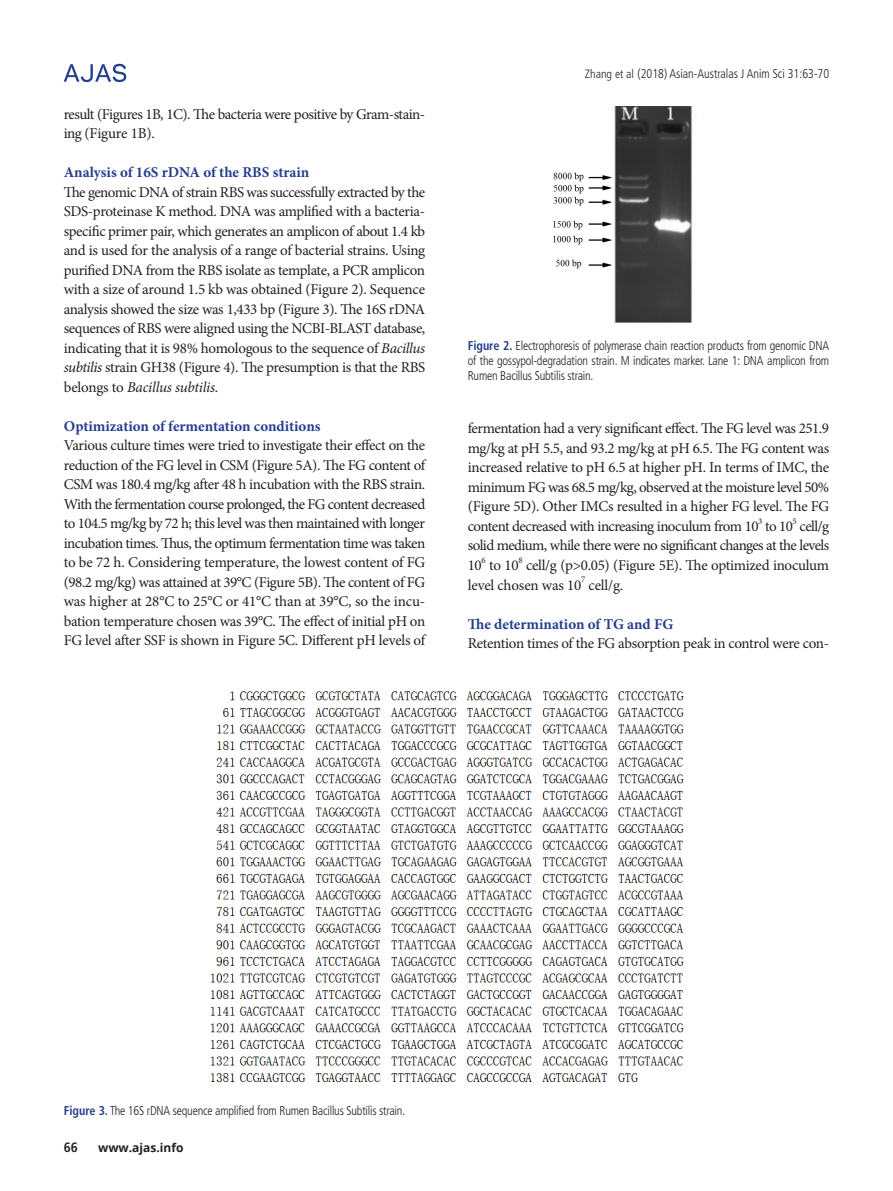
<style>
.page{position:relative;width:893px;height:1191px;background:#fff}
.page>*{position:absolute;margin:0;border:0;box-sizing:border-box;transform-origin:0 0}
.본문{font:15px/19.5px "Minion Pro";letter-spacing:-.03em;color:#231f20}
.중제목{font:700 15px "Minion Pro";color:#253f8e}
.t1{font:700 condensed 13.5px "Frutiger LT Std";color:#231f20}
.표_그림__제목{font:300 condensed 12.75px/15px "Frutiger LT Std";letter-spacing:-.015em;color:#231f20;text-align:justify;scale:.95 1}
.t2{font:700 12px "Open Sans";color:#231f20}
.본문-2{font:8.7px "Minion Pro";color:#231f20}
.s1{font-style:italic}
.s2{font-size:12px}
.s3{font-weight:700;color:#253f8e}
</style>
<div class="page">
<svg style="left:64px;top:64px;width:62px;height:18px"></svg>
<img style="left:553px;top:106px;width:143px;height:216px">
<img style="left:210px;top:691px;width:474px;height:391px">
<p class="본문" style="left:64px;top:104px;width:363px">result (Figures 1B, 1C). The bacteria were positive by Gram-stain&shy;ing (Figure 1B).</p>
<p class="중제목" style="left:64px;top:162px;width:247px">Analysis of 16S rDNA of the RBS strain</p>
<p class="본문" style="left:64px;top:182px;width:363px;text-align:justify">The genomic DNA of strain RBS was successfully extracted by the SDS-proteinase K method. DNA was amplified with a bacteria&shy;specific primer pair, which generates an amplicon of about 1.4 kb and is used for the analysis of a range of bacterial strains. Using purified DNA from the RBS isolate as template, a PCR amplicon with a size of around 1.5 kb was obtained (Figure 2). Sequence analysis showed the size was 1,433 bp (Figure 3). The 16S rDNA sequences of RBS were aligned using the NCBI-BLAST database, indicating that it is 98% homologous to the sequence of <span class="s1">Bacillus subtilis</span> strain GH38 (Figure 4). The presumption is that the RBS belongs to <span class="s1">Bacillus subtilis</span>.</p>
<p class="중제목" style="left:64px;top:415px;width:258px">Optimization of fermentation conditions</p>
<p class="본문" style="left:64px;top:436px;width:363px;text-align:justify">Various culture times were tried to investigate their effect on the reduction of the FG level in CSM (Figure 5A). The FG content of CSM was 180.4 mg/kg after 48 h incubation with the RBS strain.<br>With the fermentation course prolonged, the FG content decreased to 104.5 mg/kg by 72 h; this level was then maintained with longer incubation times. Thus, the optimum fermentation time was taken to be 72 h. Considering temperature, the lowest content of FG (98.2 mg/kg) was attained at 39°C (Figure 5B). The content of FG was higher at 28°C to 25°C or 41°C than at 39°C, so the incu&shy;bation temperature chosen was 39°C. The effect of initial pH on FG level after SSF is shown in Figure 5C. Different pH levels of</p>
<p class="표_그림__제목" style="left:585px;top:66px;width:259px"><span class="s2">Zhang et al</span> (2018) Asian-Australas J Anim Sci 31:63-70</p>
<p class="표_그림__제목" style="left:468px;top:338px;width:382px"><span class="s3">Figure 2.</span> Electrophoresis of polymerase chain reaction products from genomic DNA of the gossypol-degradation strain. M indicates marker. Lane 1: DNA amplicon from Rumen Bacillus Subtilis strain.</p>
<p class="본문" style="left:468px;top:419px;width:363px;text-align:justify">fermentation had a very significant effect. The FG level was 251.9 mg/kg at pH 5.5, and 93.2 mg/kg at pH 6.5. The FG content was increased relative to pH 6.5 at higher pH. In terms of IMC, the minimum FG was 68.5 mg/kg, observed at the moisture level 50% (Figure 5D). Other IMCs resulted in a higher FG level. The FG content decreased with increasing inoculum from 10 to 10 cell/g</p>
<p class="본문-2" style="left:758px;top:515px;width:6px">3</p>
<p class="본문-2" style="left:792px;top:515px;width:6px">5</p>
<p class="본문" style="left:468px;top:536px;width:363px">solid medium, while there were no significant changes at the levels<br>10</p>
<p class="본문-2" style="left:482px;top:554px;width:6px">6</p>
<p class="본문-2" style="left:518px;top:554px;width:6px">8</p>
<p class="본문" style="left:468px;top:555px;width:363px;text-indent:58px">cell/g (p&gt;0.05) (Figure 5E). The optimized inoculum level chosen was 10</p>
<p class="본문" style="left:489px;top:555px;width:31px">to 10</p>
<p class="본문-2" style="left:581px;top:574px;width:6px">7</p>
<p class="본문" style="left:588px;top:575px;width:36px">cell/g.</p>
<p class="중제목" style="left:468px;top:613px;width:207px">The determination of TG and FG</p>
<p class="본문" style="left:468px;top:633px;width:363px">Retention times of the FG absorption peak in control were con-</p>
<p class="표_그림__제목" style="left:64px;top:1103px;width:361px"><span class="s3">Figure 3.</span> The 16S rDNA sequence amplified from Rumen Bacillus Subtilis strain.</p>
<p class="t1" style="left:64px;top:1139px;width:16px">66</p>
<p class="t2" style="left:98px;top:1138px;width:87px">www.ajas.info</p>
</div>
